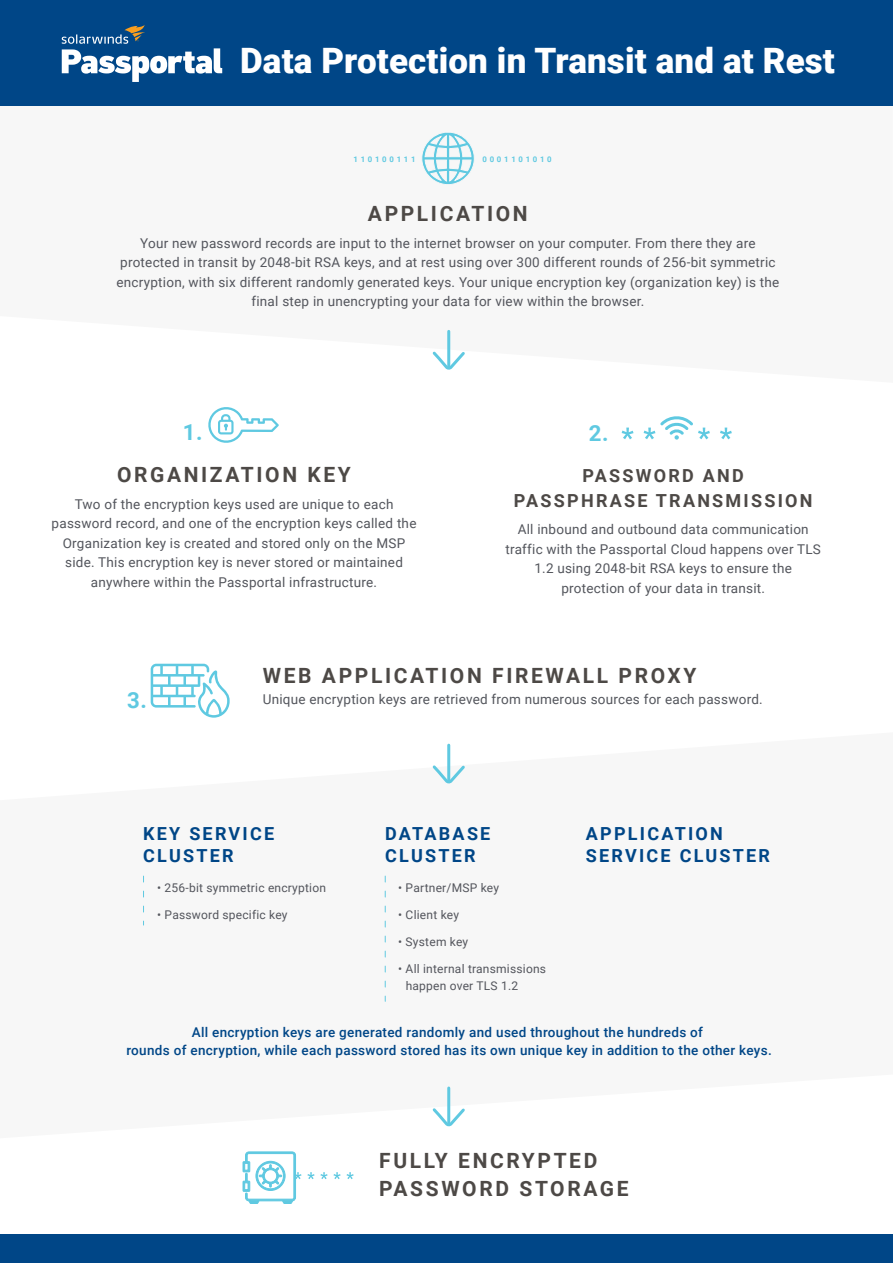
<style>
.page{position:relative;width:893px;height:1263px;background:#fff}
.page>*{position:absolute;margin:0;border:0;box-sizing:border-box;transform-origin:0 0}
.t1{font:900 34.95px "Roboto";letter-spacing:.005em;color:#fff}
.t2{font:700 22.2px "Roboto";color:#5fc9e1}
.t3{font:700 21px/28.5px "Roboto";letter-spacing:.125em;color:#4d4946}
.t4{font:700 18px/22.5px "Roboto";letter-spacing:.125em;color:#004687}
.t5{font:700 18px/25.5px "Roboto";letter-spacing:.125em;color:#4d4946;text-align:center}
.t6{font:13.5px/19.5px "Roboto";letter-spacing:.02em;color:#53555c;text-align:center}
.t7{font:500 13.5px/18px "Roboto";letter-spacing:.025em;color:#004687;text-align:center}
.t8{font:12px/16.5px "Roboto";letter-spacing:.02em;color:#53555c}
.t9{font:700 7.8px "Roboto";letter-spacing:.35em;color:#5fc9e1}
</style>
<div class="page">
<div style="left:0;top:1234px;width:893px;height:29px;background:#004687"></div>
<div style="left:0;top:0;width:893px;height:105px;background:#004687"></div>
<svg style="left:62px;top:25px;width:160px;height:57px"></svg>
<hr style="left:447px;top:745px;width:3px;height:35px;background:#5fc9e1">
<svg style="left:432px;top:763px;width:33px;height:21px"></svg>
<hr style="left:447px;top:1088px;width:3px;height:35px;background:#5fc9e1">
<svg style="left:432px;top:1105px;width:33px;height:22px"></svg>
<hr style="left:447px;top:331px;width:3px;height:35px;background:#5fc9e1">
<svg style="left:432px;top:349px;width:33px;height:21px"></svg>
<svg style="left:385px;top:876px;width:1px;height:125px"></svg>
<svg style="left:143px;top:876px;width:1px;height:49px"></svg>
<svg style="left:421px;top:132px;width:54px;height:53px"></svg>
<svg style="left:307px;top:1172px;width:7px;height:7px"></svg>
<svg style="left:320px;top:1172px;width:8px;height:7px"></svg>
<svg style="left:334px;top:1172px;width:7px;height:7px"></svg>
<svg style="left:347px;top:1172px;width:7px;height:7px"></svg>
<svg style="left:242px;top:1151px;width:59px;height:53px"></svg>
<svg style="left:151px;top:664px;width:79px;height:54px"></svg>
<svg style="left:208px;top:407px;width:71px;height:36px"></svg>
<svg style="left:622px;top:428px;width:11px;height:11px"></svg>
<svg style="left:720px;top:428px;width:12px;height:11px"></svg>
<svg style="left:644px;top:416px;width:66px;height:24px"></svg>
<h1 class="t1" style="left:240px;top:37px;width:596px">Data Protection in Transit and at Rest</h1>
<p class="t9" style="left:354px;top:153px;width:63px">110100111</p>
<p class="t9" style="left:483px;top:153px;width:71px">0001101010</p>
<h3 class="t3" style="left:368px;top:198px;width:161px">APPLICATION</h3>
<p class="t6" style="left:116px;top:233px;width:664px">Your new password records are input to the internet browser on your computer. From there they are protected in transit by 2048-bit RSA keys, and at rest using over 300 different rounds of 256-bit symmetric encryption, with six different randomly generated keys. Your unique encryption key (organization key) is the final step in unencrypting your data for view within the browser.</p>
<h2 class="t2" style="left:183px;top:417px;width:21px">1.</h2>
<h2 class="t2" style="left:589px;top:417px;width:21px">2.</h2>
<h3 class="t3" style="left:117px;top:459px;width:235px">ORGANIZATION KEY</h3>
<p class="t6" style="left:52px;top:493px;width:366px">Two of the encryption keys used are unique to each password record, and one of the encryption keys called the Organization key is created and stored only on the MSP side. This encryption key is never stored or maintained anywhere within the Passportal infrastructure.</p>
<h3 class="t5" style="left:514px;top:462px;width:300px">PASSWORD AND<br>PASSPHRASE TRANSMISSION</h3>
<p class="t6" style="left:505px;top:519px;width:317px">All inbound and outbound data communication traffic with the Passportal Cloud happens over TLS 1.2 using 2048-bit RSA keys to ensure the protection of your data in transit.</p>
<h3 class="t3" style="left:263px;top:660px;width:435px">WEB APPLICATION FIREWALL PROXY</h3>
<h2 class="t2" style="left:127px;top:684px;width:21px">3.</h2>
<p class="t6" style="left:263px;top:689px;width:502px">Unique encryption keys are retrieved from numerous sources for each password.</p>
<h3 class="t4" style="left:143px;top:821px;width:132px">KEY SERVICE<br>CLUSTER</h3>
<h3 class="t4" style="left:385px;top:821px;width:107px">DATABASE<br>CLUSTER</h3>
<h3 class="t4" style="left:586px;top:821px;width:186px">APPLICATION<br>SERVICE CLUSTER</h3>
<p class="t8" style="left:398px;top:879px;width:102px">• Partner/MSP key</p>
<p class="t8" style="left:398px;top:906px;width:62px">• Client key</p>
<p class="t8" style="left:398px;top:933px;width:72px">• System key</p>
<p class="t8" style="left:406px;top:960px;width:142px;text-indent:-8px">• All internal transmissions happen over TLS 1.2</p>
<p class="t8" style="left:157px;top:879px;width:170px">• 256-bit symmetric encryption</p>
<p class="t8" style="left:157px;top:906px;width:132px">• Password specific key</p>
<p class="t7" style="left:126px;top:1023px;width:647px">All encryption keys are generated randomly and used throughout the hundreds of<br>rounds of encryption, while each password stored has its own unique key in addition to the other keys.</p>
<h3 class="t3" style="left:379px;top:1145px;width:251px">FULLY ENCRYPTED<br>PASSWORD STORAGE</h3>
</div>
